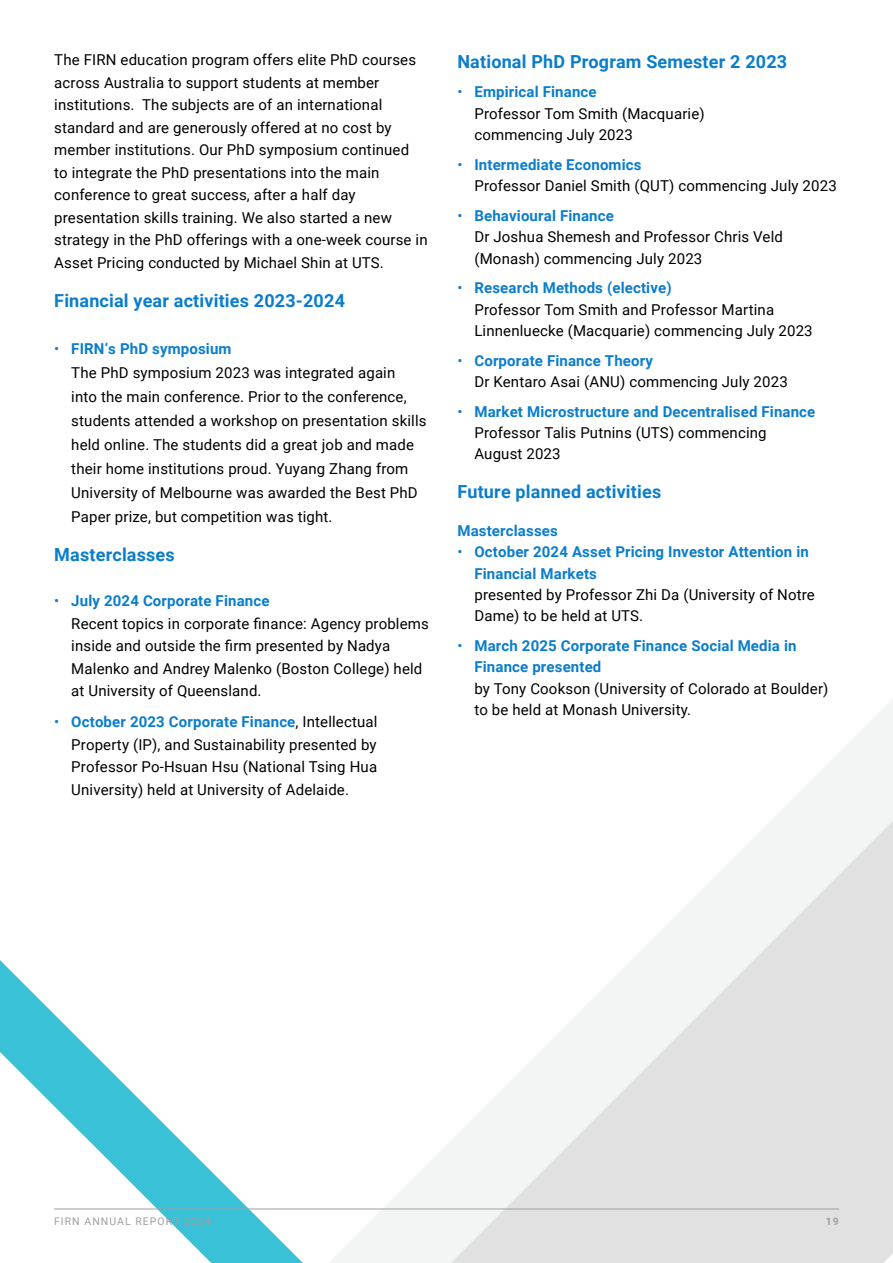
<style>
.page{position:relative;width:893px;height:1263px;background:#fff}
.page>*{position:absolute;margin:0;border:0;box-sizing:border-box;transform-origin:0 0}
.t1{font:700 18px "Roboto";letter-spacing:.01em;color:#0a7dcc}
.t2{font:15px/22.5px "Roboto";letter-spacing:.01em;color:#000}
.t3{font:700 15px/21.3px "Roboto";letter-spacing:.01em;color:#0a7dcc}
.t4{font:10.5px "Roboto";letter-spacing:.1em;color:#9d9fa2}
.t5{font:700 10.5px "Roboto";color:#9d9fa2}
.s1{color:#0a7dcc}
.s2{font-weight:700;color:#0a7dcc}
.s3{font-weight:400}
</style>
<div class="page">
<svg style="left:341px;top:699px;width:552px;height:564px"></svg>
<svg style="left:0;top:960px;width:303px;height:303px"></svg>
<hr style="left:54px;top:1208px;width:785px;height:1px;background:#9d9fa2">
<p class="t2" style="left:54px;top:48px;width:375px">The FIRN education program offers elite PhD courses across Australia to support students at member institutions. The subjects are of an international standard and are generously offered at no cost by member institutions. Our PhD symposium continued<br>to integrate the PhD presentations into the main conference to great success, after a half day presentation skills training. We also started a new strategy in the PhD offerings with a one-week course in Asset Pricing conducted by Michael Shin at UTS.</p>
<p class="t1" style="left:54px;top:288px;width:292px">Financial year activities 2023-2024</p>
<p class="t2" style="left:71px;top:336px;width:357px;line-height:24px;text-indent:-17px"><span class="s1">•</span> <span class="s2">FIRN’s PhD symposium<br></span>The PhD symposium 2023 was integrated again<br>into the main conference. Prior to the conference, students attended a workshop on presentation skills held online. The students did a great job and made their home institutions proud. Yuyang Zhang from University of Melbourne was awarded the Best PhD Paper prize, but competition was tight.</p>
<p class="t1" style="left:54px;top:542px;width:122px">Masterclasses</p>
<p class="t2" style="left:71px;top:589px;width:359px;text-indent:-17px"><span class="s1">•</span> <span class="s2">July 2024 Corporate Finance<br></span>Recent topics in corporate finance: Agency problems inside and outside the firm presented by Nadya Malenko and Andrey Malenko (Boston College) held at University of Queensland.</p>
<p class="t2" style="left:71px;top:710px;width:308px;text-align:justify;text-indent:-17px"><span class="s1">•</span> <span class="s2">October 2023 Corporate Finance</span>, Intellectual Property (IP), and Sustainability presented by Professor Po-Hsuan Hsu (National Tsing Hua University) held at University of Adelaide.</p>
<p class="t1" style="left:457px;top:49px;width:331px">National PhD Program Semester 2 2023</p>
<p class="t2" style="left:474px;top:81px;width:232px;line-height:21.3px;text-indent:-17px"><span class="s1">•</span> <span class="s2">Empirical Finance<br></span>Professor Tom Smith (Macquarie) commencing July 2023</p>
<p class="t2" style="left:474px;top:153px;width:364px;line-height:21.3px;text-indent:-17px"><span class="s1">•</span> <span class="s2">Intermediate Economics<br></span>Professor Daniel Smith (QUT) commencing July 2023</p>
<p class="t2" style="left:474px;top:204px;width:310px;line-height:21.3px;text-indent:-17px"><span class="s1">•</span> <span class="s2">Behavioural Finance<br></span>Dr Joshua Shemesh and Professor Chris Veld (Monash) commencing July 2023</p>
<p class="t2" style="left:474px;top:277px;width:340px;line-height:21.3px;text-indent:-17px"><span class="s1">•</span> <span class="s2">Research Methods (elective)<br></span>Professor Tom Smith and Professor Martina<br>Linnenluecke (Macquarie) commencing July 2023</p>
<p class="t2" style="left:474px;top:349px;width:315px;line-height:21.3px;text-indent:-17px"><span class="s1">•</span> <span class="s2">Corporate Finance Theory<br></span>Dr Kentaro Asai (ANU) commencing July 2023</p>
<p class="t2" style="left:474px;top:400px;width:342px;line-height:21.3px;text-indent:-17px"><span class="s1">•</span> <span class="s2">Market Microstructure and Decentralised Finance<br></span>Professor Talis Putnins (UTS) commencing<br>August 2023</p>
<p class="t1" style="left:457px;top:479px;width:205px">Future planned activities</p>
<p class="t3" style="left:457px;top:519px;width:102px">Masterclasses</p>
<p class="t3" style="left:474px;top:541px;width:336px;text-indent:-17px"><span class="s3">•</span> October 2024 Asset Pricing Investor Attention in<br>Financial Markets</p>
<p class="t2" style="left:474px;top:583px;width:342px;line-height:21.3px">presented by Professor Zhi Da (University of Notre<br>Dame) to be held at UTS.</p>
<p class="t3" style="left:474px;top:634px;width:324px;text-indent:-17px"><span class="s3">•</span> March 2025 Corporate Finance Social Media in<br>Finance presented</p>
<p class="t2" style="left:474px;top:677px;width:355px;line-height:21.3px">by Tony Cookson (University of Colorado at Boulder) to be held at Monash University.</p>
<p class="t4" style="left:54px;top:1214px;width:158px">FIRN ANNUAL REPORT 2024</p>
<p class="t5" style="left:826px;top:1214px;width:15px">19</p>
</div>
